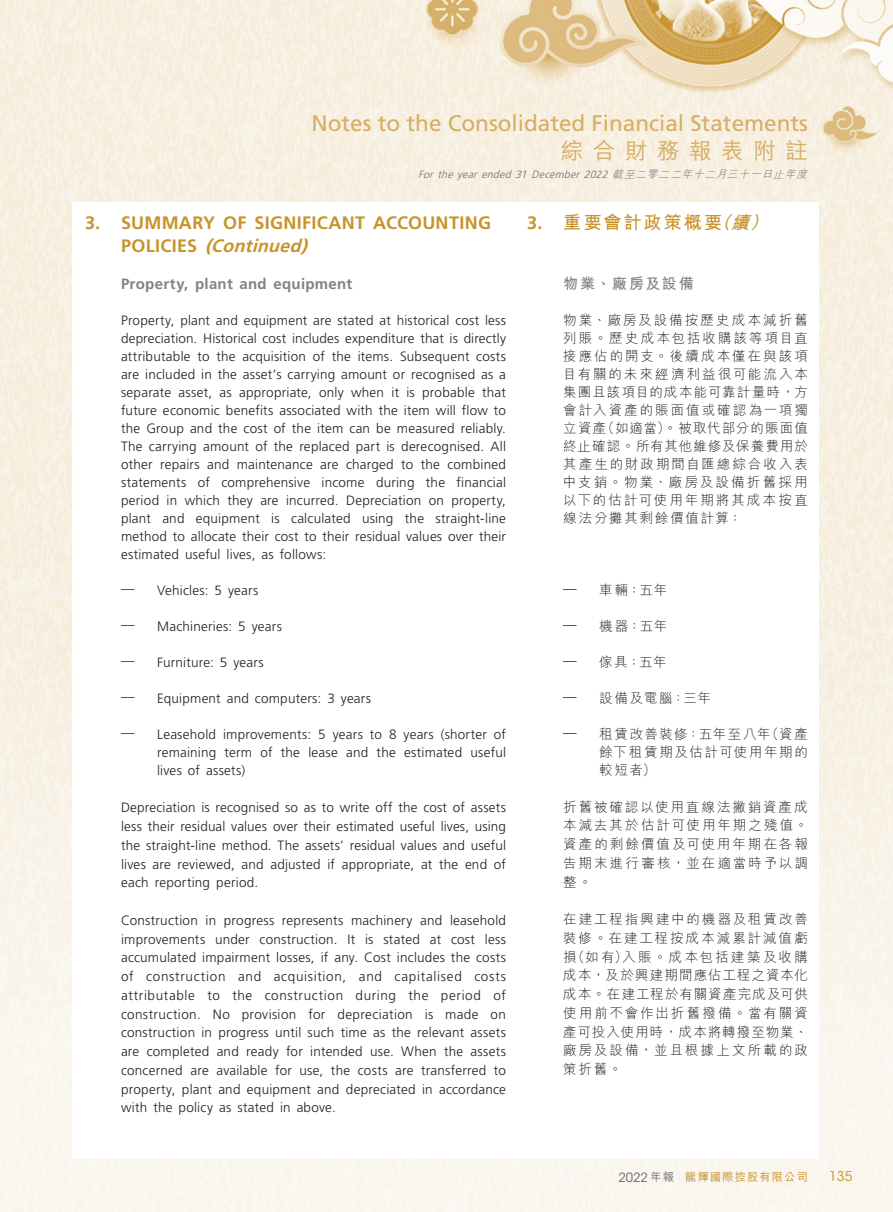
<style>
.page{position:relative;width:893px;height:1212px;background:#fff}
.page>*{position:absolute;margin:0;border:0;box-sizing:border-box;transform-origin:0 0}
.t1{font:22.5px "Frutiger LT Std";color:#d6ae64}
.t2{font:500 22.5px "M Hei HK";letter-spacing:.425em;color:#d6ae64}
._03_H1{font:700 18px/23.2px "Frutiger LT Std";letter-spacing:.015em;color:#c7932b}
._03_H1-2{font:700 18px "M Hei HK";letter-spacing:.13em;color:#c7932b}
._04___H2{font:700 15px "Frutiger LT Std";letter-spacing:.02em;color:#808285}
._04___H2-2{font:700 15px "M Hei HK";letter-spacing:.115em;color:#808285}
._12___P2{font:300 13.5px/18.8px "Frutiger LT Std";letter-spacing:.015em;color:#231f20;text-align:justify}
._12___P2-2{font:300 13.5px/18.8px "M Hei HK";letter-spacing:.145em;color:#231f20;text-align:justify}
._08____IN2{font:300 13.5px/18px "Frutiger LT Std";letter-spacing:.015em;color:#231f20;text-align:justify}
._08____IN2-2{font:300 13.5px/18px "M Hei HK";letter-spacing:.115em;color:#231f20;text-align:justify}
.t3{font:13.5px "ITC Avant Garde Std";color:#c7932b}
.t4{font:500 11.25px "M Hei HK";letter-spacing:.1em;color:#c7932b}
.t5{font:italic 300 10.5px "Frutiger LT Std";color:#6c6d70}
.s1{font-family:"M Hei HK"}
.s2{font-style:italic}
.s3{font-family:"Frutiger LT Std"}
.s4{font-family:"ITC Avant Garde Std";font-weight:400;font-size:12.75px;color:#6c6d70}
.s5{color:#6c6d70}
</style>
<div class="page">
<img style="left:0;top:0;width:893px;height:1212px">
<div style="left:72px;top:202px;width:747px;height:957px;background:#fff"></div>
<h1 class="t1" style="left:312px;top:110px;width:498px">Notes to the Consolidated Financial Statements</h1>
<h1 class="t2" style="left:561px;top:135px;width:248px">綜合財務報表附註</h1>
<p class="t5" style="left:418px;top:168px;width:394px">For the year ended 31 December 2022 <span class="s1">截至二零二二年十二月三十一日止年度</span></p>
<p class="_03_H1" style="left:121px;top:211px;width:371px;text-indent:-36px">3. SUMMARY OF SIGNIFICANT ACCOUNTING<br>P O L I C I E S <span class="s2">(Continued)</span></p>
<p class="_04___H2" style="left:121px;top:275px;width:233px">Property, plant and equipment</p>
<p class="_12___P2" style="left:121px;top:311px;width:387px;line-height:18px">Property, plant and equipment are stated at historical cost less depreciation. Historical cost includes expenditure that is directly attributable to the acquisition of the items. Subsequent costs are included in the asset’s carrying amount or recognised as a separate asset, as appropriate, only when it is probable that future economic benefits associated with the item will flow to the Group and the cost of the item can be measured reliably.<br>The carrying amount of the replaced part is derecognised. All other repairs and maintenance are charged to the combined statements of comprehensive income during the financial period in which they are incurred. Depreciation on property, plant and equipment is calculated using the straight-line method to allocate their cost to their residual values over their estimated useful lives, as follows:</p>
<p class="_08____IN2" style="left:121px;top:581px;width:139px">— Vehicles: 5 years</p>
<p class="_08____IN2" style="left:121px;top:617px;width:162px">— Machineries: 5 years</p>
<p class="_08____IN2" style="left:121px;top:653px;width:144px">— Furniture: 5 years</p>
<p class="_08____IN2" style="left:121px;top:689px;width:252px">— Equipment and computers: 3 years</p>
<p class="_08____IN2" style="left:157px;top:725px;width:350px;text-indent:-36px">— Leasehold improvements: 5 years to 8 years (shorter of remaining term of the lease and the estimated useful lives of assets)</p>
<p class="_12___P2" style="left:121px;top:798px;width:387px">Depreciation is recognised so as to write off the cost of assets less their residual values over their estimated useful lives, using the straight-line method. The assets’ residual values and useful lives are reviewed, and adjusted if appropriate, at the end of each reporting period.</p>
<p class="_12___P2" style="left:121px;top:911px;width:386px">Construction in progress represents machinery and leasehold improvements under construction. It is stated at cost less accumulated impairment losses, if any. Cost includes the costs of construction and acquisition, and capitalised costs attributable to the construction during the period of construction. No provision for depreciation is made on construction in progress until such time as the relevant assets are completed and ready for intended use. When the assets concerned are available for use, the costs are transferred to property, plant and equipment and depreciated in accordance with the policy as stated in above.</p>
<p class="_03_H1-2" style="left:527px;top:209px;width:248px"><span class="s3">3.</span> 重要會計政策概要<span class="s2">（續）</span></p>
<p class="_04___H2-2" style="left:563px;top:272px;width:132px">物業、廠房及設備</p>
<p class="_12___P2-2" style="left:563px;top:310px;width:246px;line-height:18px">物業、廠房及設備按歷史成本減折舊列賬。歷史成本包括收購該等項目直接應佔的開支。後續成本僅在與該項目有關的未來經濟利益很可能流入本集團且該項目的成本能可靠計量時，方會計入資產的賬面值或確認為一項獨立資產（如適當）。被取代部分的賬面值終止確認。所有其他維修及保養費用於其產生的財政期間自匯總綜合收入表中支銷。物業、廠房及設備折舊採用以下的估計可使用年期將其成本按直線法分攤其剩餘價值計算：</p>
<p class="_08____IN2-2" style="left:563px;top:580px;width:105px"><span class="s3">—</span> 車輛：五年</p>
<p class="_08____IN2-2" style="left:563px;top:616px;width:106px"><span class="s3">—</span> 機器：五年</p>
<p class="_08____IN2-2" style="left:563px;top:652px;width:105px"><span class="s3">—</span> 傢具：五年</p>
<p class="_08____IN2-2" style="left:563px;top:688px;width:149px"><span class="s3">—</span> 設備及電腦：三年</p>
<p class="_08____IN2-2" style="left:599px;top:724px;width:210px;text-indent:-36px"><span class="s3">—</span> 租賃改善裝修：五年至八年（資產餘下租賃期及估計可使用年期的較短者）</p>
<p class="_12___P2-2" style="left:563px;top:797px;width:246px">折舊被確認以使用直線法撇銷資產成本減去其於估計可使用年期之殘值。資產的剩餘價值及可使用年期在各報告期末進行審核，並在適當時予以調整。</p>
<p class="_12___P2-2" style="left:563px;top:909px;width:246px">在建工程指興建中的機器及租賃改善裝修。在建工程按成本減累計減值虧損（如有）入賬。成本包括建築及收購成本，及於興建期間應佔工程之資本化成本。在建工程於有關資產完成及可供使用前不會作出折舊撥備。當有關資產可投入使用時，成本將轉撥至物業、廠房及設備，並且根據上文所載的政策折舊。</p>
<p class="t4" style="left:618px;top:1169px;width:191px"><span class="s4">2022</span> <span class="s5">年報</span> 龍輝國際控股有限公司</p>
<p class="t3" style="left:829px;top:1168px;width:25px">135</p>
</div>
